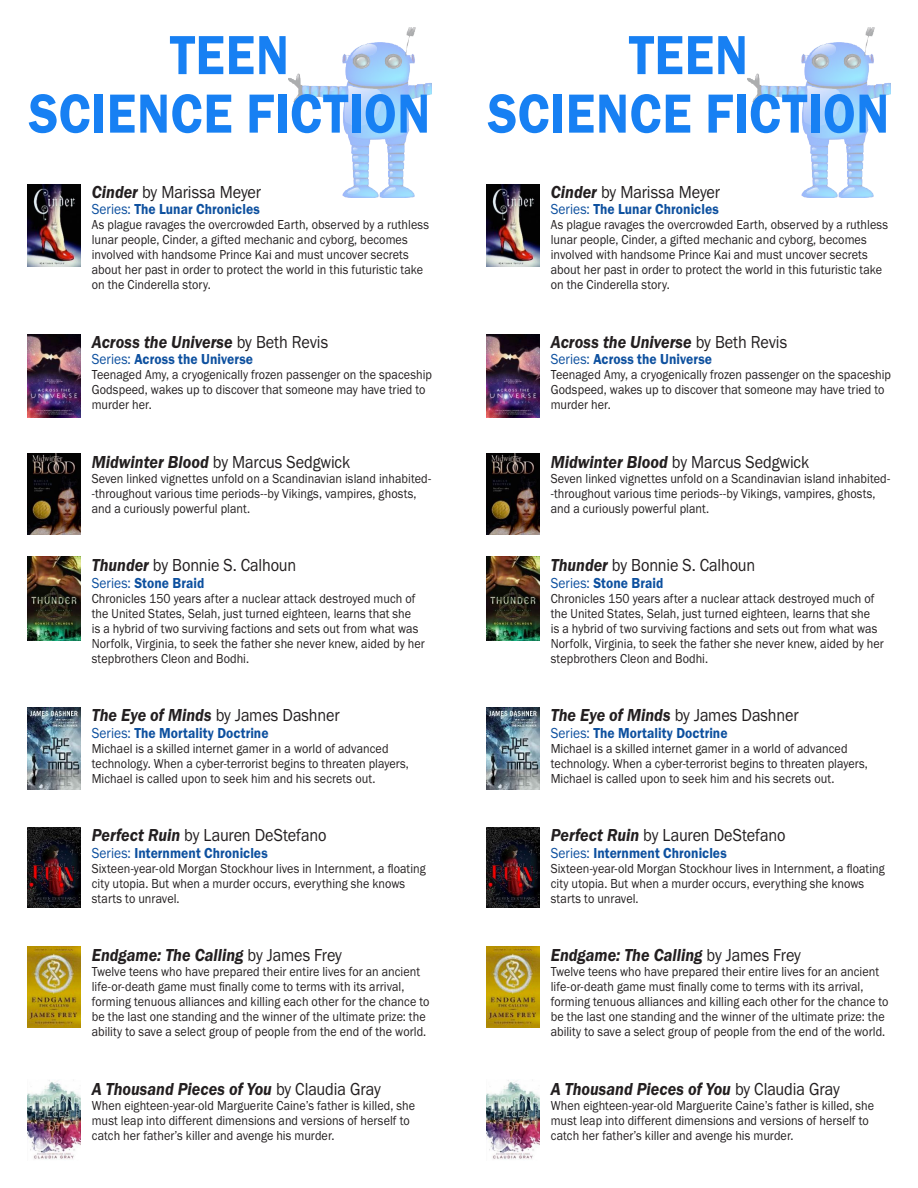
<style>
.page{position:relative;width:918px;height:1188px;background:#fff}
.page>*{position:absolute;margin:0;border:0;box-sizing:border-box;transform-origin:0 0}
.t1{font:600 57px/58.5px "Franklin Gothic FS";letter-spacing:.01em;color:#1780f3;text-align:center;scale:.9 1}
.t2{font:18px "Franklin Gothic FS";letter-spacing:-.01em;color:#231f20;scale:.9 1}
.t3{font:italic 600 18px "Franklin Gothic FS";color:#231f20;scale:.9 1}
.series{font:600 15px "Franklin Gothic FS";letter-spacing:.005em;color:#0d509f;scale:.9 1}
.description{font:13.5px/15px "Franklin Gothic FS";letter-spacing:.005em;color:#231f20;scale:.9 1}
.s1{font-weight:600;font-style:italic}
.s2{font-weight:400}
.s3{font-weight:400;font-style:normal}
</style>
<div class="page">
<img style="left:748px;top:27px;width:143px;height:171px">
<img style="left:289px;top:27px;width:143px;height:171px">
<img style="left:27px;top:184px;width:54px;height:82px">
<img style="left:486px;top:184px;width:54px;height:82px">
<img style="left:27px;top:335px;width:54px;height:82px">
<img style="left:486px;top:335px;width:54px;height:82px">
<img style="left:27px;top:454px;width:54px;height:81px">
<img style="left:486px;top:454px;width:54px;height:81px">
<img style="left:27px;top:557px;width:54px;height:83px">
<img style="left:486px;top:557px;width:54px;height:83px">
<img style="left:27px;top:707px;width:54px;height:83px">
<img style="left:486px;top:707px;width:54px;height:83px">
<img style="left:27px;top:827px;width:54px;height:80px">
<img style="left:486px;top:827px;width:54px;height:80px">
<img style="left:27px;top:946px;width:54px;height:81px">
<img style="left:486px;top:946px;width:54px;height:81px">
<img style="left:27px;top:1080px;width:54px;height:80px">
<img style="left:486px;top:1080px;width:54px;height:80px">
<p class="t1" style="left:29px;top:27px;width:448px">TEEN<br>SCIENCE FICTION</p>
<p class="t2" style="left:92px;top:182px;width:190px"><span class="s1">Cinder</span> by Marissa Meyer</p>
<p class="series" style="left:92px;top:201px;width:188px"><span class="s2">Series:</span> The Lunar Chronicles</p>
<p class="description" style="left:92px;top:218px;width:376px">As plague ravages the overcrowded Earth, observed by a ruthless lunar people, Cinder, a gifted mechanic and cyborg, becomes involved with handsome Prince Kai and must uncover secrets about her past in order to protect the world in this futuristic take on the Cinderella story.</p>
<p class="t3" style="left:92px;top:332px;width:264px">Across the Universe <span class="s3">by Beth Revis</span></p>
<p class="series" style="left:92px;top:351px;width:181px"><span class="s2">Series:</span> Across the Universe</p>
<p class="description" style="left:92px;top:368px;width:379px">Teenaged Amy, a cryogenically frozen passenger on the spaceship<br>Godspeed, wakes up to discover that someone may have tried to murder her.</p>
<p class="t2" style="left:92px;top:452px;width:289px"><span class="s1">Midwinter Blood</span> by Marcus Sedgwick</p>
<p class="description" style="left:92px;top:471px;width:379px">Seven linked vignettes unfold on a Scandinavian island inhabited--throughout various time periods--by Vikings, vampires, ghosts, and a curiously powerful plant.</p>
<p class="t2" style="left:92px;top:555px;width:229px"><span class="s1">Thunder</span> by Bonnie S. Calhoun</p>
<p class="series" style="left:92px;top:575px;width:127px"><span class="s2">Series:</span> Stone Braid</p>
<p class="description" style="left:92px;top:591px;width:371px">Chronicles 150 years after a nuclear attack destroyed much of the United States, Selah, just turned eighteen, learns that she<br>is a hybrid of two surviving factions and sets out from what was Norfolk, Virginia, to seek the father she never knew, aided by her stepbrothers Cleon and Bodhi.</p>
<p class="t2" style="left:92px;top:705px;width:277px"><span class="s1">The Eye of Minds</span> by James Dashner</p>
<p class="series" style="left:92px;top:725px;width:198px"><span class="s2">Series:</span> The Mortality Doctrine</p>
<p class="description" style="left:92px;top:741px;width:354px">Michael is a skilled internet gamer in a world of advanced technology. When a cyber-terrorist begins to threaten players,<br>Michael is called upon to seek him and his secrets out.</p>
<p class="t2" style="left:92px;top:825px;width:262px"><span class="s1">Perfect Ruin</span> by Lauren DeStefano</p>
<p class="series" style="left:92px;top:845px;width:197px"><span class="s2">Series:</span> Internment Chronicles</p>
<p class="description" style="left:92px;top:861px;width:373px">Sixteen-year-old Morgan Stockhour lives in Internment, a floating city utopia. But when a murder occurs, everything she knows starts to unravel.</p>
<p class="t3" style="left:92px;top:945px;width:280px">Endgame: The Calling <span class="s3">by James Frey</span></p>
<p class="description" style="left:92px;top:965px;width:377px">Twelve teens who have prepared their entire lives for an ancient life-or-death game must finally come to terms with its arrival, forming tenuous alliances and killing each other for the chance to be the last one standing and the winner of the ultimate prize: the ability to save a select group of people from the end of the world.</p>
<p class="t3" style="left:92px;top:1079px;width:323px">A Thousand Pieces of You <span class="s3">by Claudia Gray</span></p>
<p class="description" style="left:92px;top:1098px;width:361px">When eighteen-year-old Marguerite Caine’s father is killed, she must leap into different dimensions and versions of herself to catch her father’s killer and avenge his murder.</p>
<p class="t1" style="left:488px;top:27px;width:448px">TEEN<br>SCIENCE FICTION</p>
<p class="t2" style="left:551px;top:182px;width:190px"><span class="s1">Cinder</span> by Marissa Meyer</p>
<p class="series" style="left:551px;top:201px;width:188px"><span class="s2">Series:</span> The Lunar Chronicles</p>
<p class="description" style="left:551px;top:218px;width:376px">As plague ravages the overcrowded Earth, observed by a ruthless lunar people, Cinder, a gifted mechanic and cyborg, becomes involved with handsome Prince Kai and must uncover secrets about her past in order to protect the world in this futuristic take on the Cinderella story.</p>
<p class="t3" style="left:551px;top:332px;width:264px">Across the Universe <span class="s3">by Beth Revis</span></p>
<p class="series" style="left:551px;top:351px;width:181px"><span class="s2">Series:</span> Across the Universe</p>
<p class="description" style="left:551px;top:368px;width:379px">Teenaged Amy, a cryogenically frozen passenger on the spaceship<br>Godspeed, wakes up to discover that someone may have tried to murder her.</p>
<p class="t2" style="left:551px;top:452px;width:289px"><span class="s1">Midwinter Blood</span> by Marcus Sedgwick</p>
<p class="description" style="left:551px;top:471px;width:379px">Seven linked vignettes unfold on a Scandinavian island inhabited--throughout various time periods--by Vikings, vampires, ghosts, and a curiously powerful plant.</p>
<p class="t2" style="left:551px;top:555px;width:229px"><span class="s1">Thunder</span> by Bonnie S. Calhoun</p>
<p class="series" style="left:551px;top:575px;width:127px"><span class="s2">Series:</span> Stone Braid</p>
<p class="description" style="left:551px;top:591px;width:371px">Chronicles 150 years after a nuclear attack destroyed much of the United States, Selah, just turned eighteen, learns that she<br>is a hybrid of two surviving factions and sets out from what was Norfolk, Virginia, to seek the father she never knew, aided by her stepbrothers Cleon and Bodhi.</p>
<p class="t2" style="left:551px;top:705px;width:277px"><span class="s1">The Eye of Minds</span> by James Dashner</p>
<p class="series" style="left:551px;top:725px;width:198px"><span class="s2">Series:</span> The Mortality Doctrine</p>
<p class="description" style="left:551px;top:741px;width:354px">Michael is a skilled internet gamer in a world of advanced technology. When a cyber-terrorist begins to threaten players,<br>Michael is called upon to seek him and his secrets out.</p>
<p class="t2" style="left:551px;top:825px;width:262px"><span class="s1">Perfect Ruin</span> by Lauren DeStefano</p>
<p class="series" style="left:551px;top:845px;width:197px"><span class="s2">Series:</span> Internment Chronicles</p>
<p class="description" style="left:551px;top:861px;width:373px">Sixteen-year-old Morgan Stockhour lives in Internment, a floating city utopia. But when a murder occurs, everything she knows starts to unravel.</p>
<p class="t3" style="left:551px;top:945px;width:280px">Endgame: The Calling <span class="s3">by James Frey</span></p>
<p class="description" style="left:551px;top:965px;width:377px">Twelve teens who have prepared their entire lives for an ancient life-or-death game must finally come to terms with its arrival, forming tenuous alliances and killing each other for the chance to be the last one standing and the winner of the ultimate prize: the ability to save a select group of people from the end of the world.</p>
<p class="t3" style="left:551px;top:1079px;width:323px">A Thousand Pieces of You <span class="s3">by Claudia Gray</span></p>
<p class="description" style="left:551px;top:1098px;width:361px">When eighteen-year-old Marguerite Caine’s father is killed, she must leap into different dimensions and versions of herself to catch her father’s killer and avenge his murder.</p>
</div>
